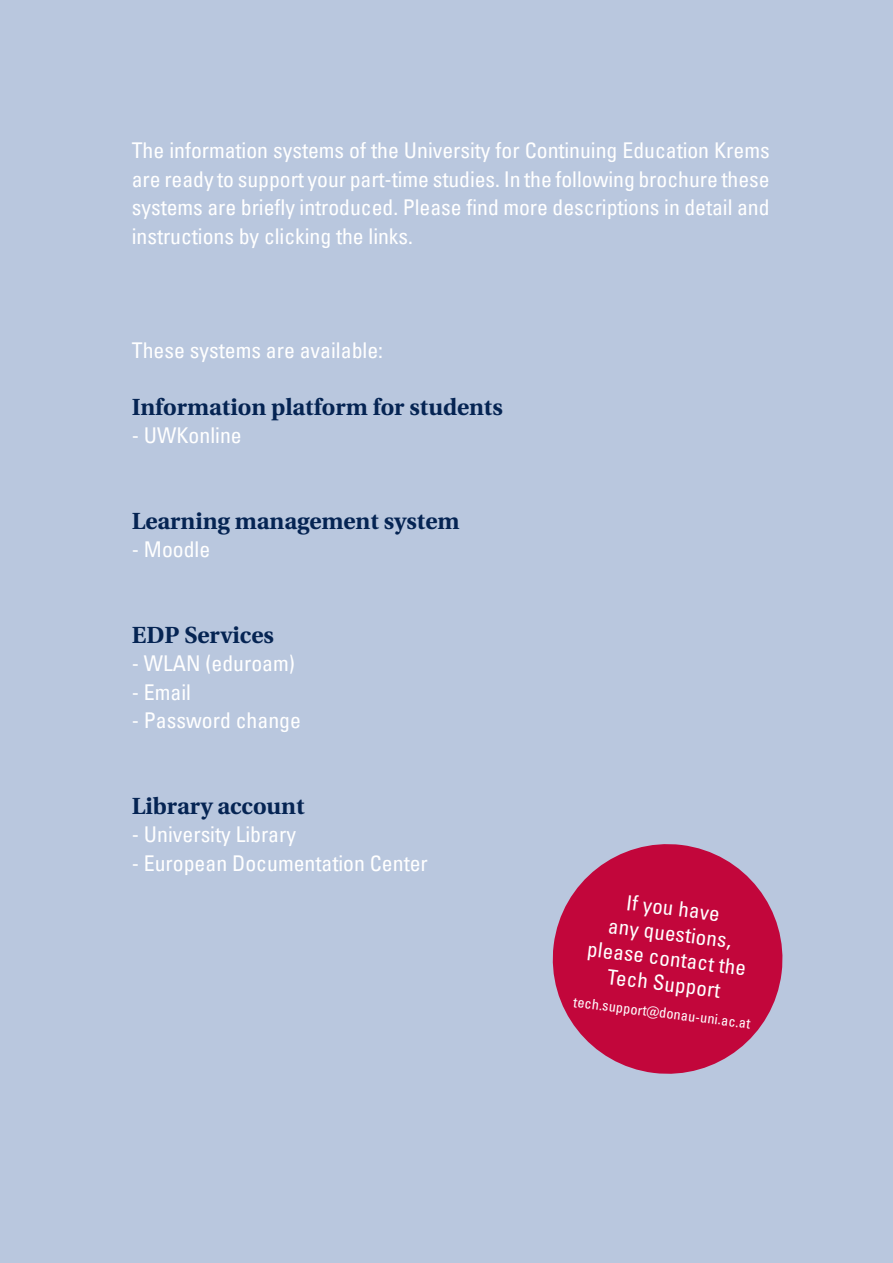
<style>
.page{position:relative;width:893px;height:1263px;background:#b9c7de}
.page>*{position:absolute;margin:0;border:0;box-sizing:border-box;transform-origin:0 0}
.t1{font:700 23.25px "Utopia";color:#052453}
.t2{font:condensed 21.75px/28.5px "Univers LT Pro";color:#fff;text-align:justify}
.t3{font:condensed 21px "Univers LT Pro";color:#fff}
.t4{font:condensed 14.25px "Univers LT Pro";color:#fff}
</style>
<div class="page">
<svg style="left:552px;top:844px;width:231px;height:230px;fill:#c2063b"></svg>
<p class="t2" style="left:132px;top:136px;width:639px">The information systems of the University for Continuing Education Krems are ready to support your part-time studies. In the following brochure these systems are briefly introduced. Please find more descriptions in detail and instructions by clicking the links.</p>
<p class="t2" style="left:132px;top:335px;width:253px">These systems are available:</p>
<p class="t1" style="left:132px;top:393px;width:373px">Information platform for students</p>
<p class="t2" style="left:132px;top:421px;width:111px">- UWKonline</p>
<p class="t1" style="left:132px;top:507px;width:329px">Learning management system</p>
<p class="t2" style="left:132px;top:535px;width:80px">- Moodle</p>
<p class="t1" style="left:132px;top:621px;width:144px">EDP Services</p>
<p class="t2" style="left:132px;top:649px;width:165px">- WLAN (eduroam)</p>
<p class="t2" style="left:132px;top:677px;width:61px">- Email</p>
<p class="t2" style="left:132px;top:706px;width:171px">- Password change</p>
<p class="t1" style="left:132px;top:792px;width:174px">Library account</p>
<p class="t2" style="left:132px;top:820px;width:166px">- University Library</p>
<p class="t2" style="left:132px;top:848px;width:298px">- European Documentation Center</p>
<p class="t3" style="left:628px;top:889px;width:96px;rotate:7deg">If you have</p>
<p class="t3" style="left:610px;top:912px;width:126px;rotate:7deg">any questions,</p>
<p class="t3" style="left:589px;top:935px;width:161px;rotate:7deg">please contact the</p>
<p class="t3" style="left:609px;top:963px;width:115px;rotate:7deg">Tech Support</p>
<p class="t4" style="left:575px;top:993px;width:179px;rotate:7deg">tech.support@donau-uni.ac.at</p>
</div>
